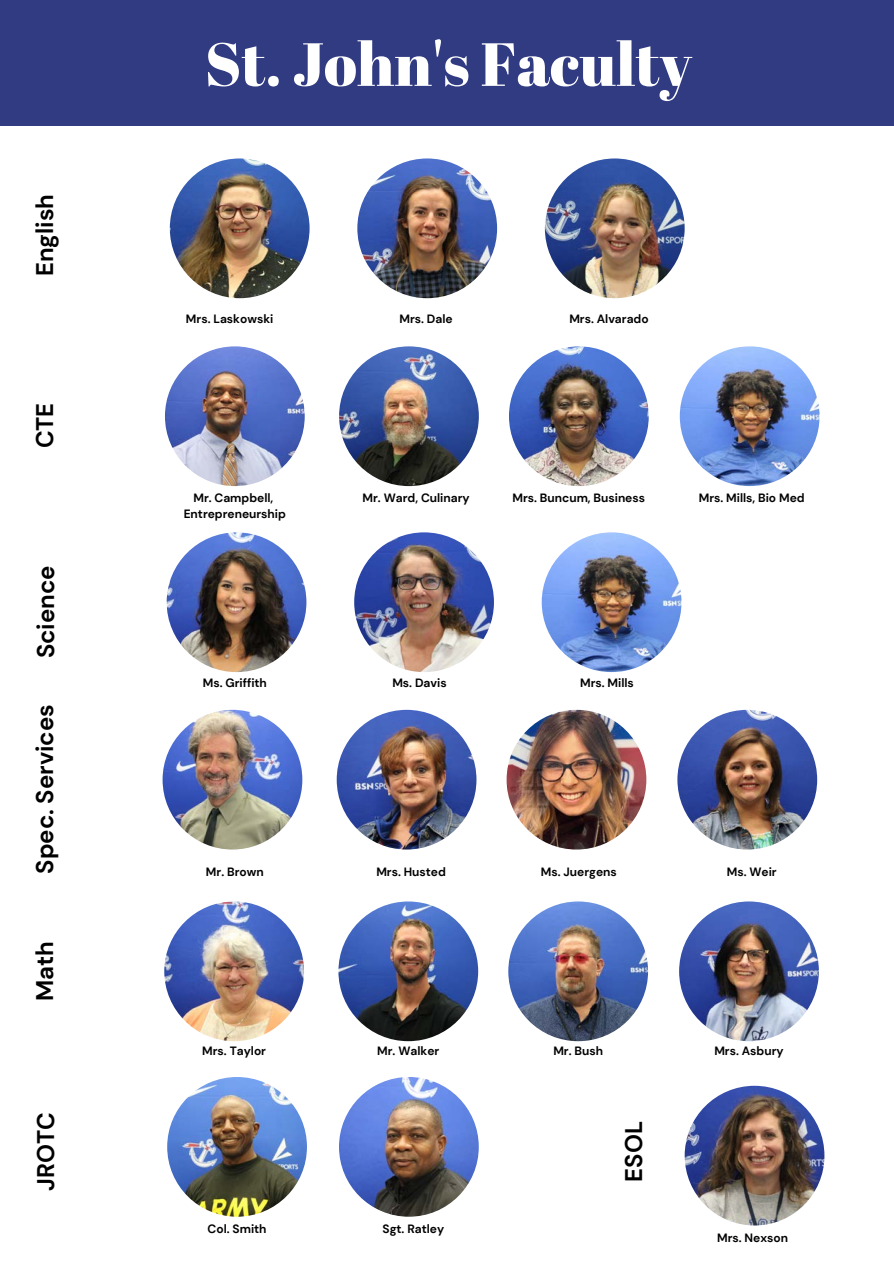
<style>
.page{position:relative;width:894px;height:1264px;background:#fff}
.page>*{position:absolute;margin:0;border:0;box-sizing:border-box;transform-origin:0 0}
.t1{font:60.75px "Abril Fatface";color:#fff}
.t2{font:47.25px "Abril Fatface";color:#fff}
.t3{font:700 24px "DM Sans";color:#000}
.t4{font:700 12px "DM Sans";color:#000}
</style>
<div class="page">
<div style="left:0;top:0;width:893px;height:126px;background:#303b82"></div>
<img style="left:339px;top:346px;width:139px;height:140px;border-radius:50%">
<img style="left:509px;top:346px;width:139px;height:140px;border-radius:50%">
<img style="left:679px;top:346px;width:140px;height:140px;border-radius:50%">
<img style="left:165px;top:346px;width:139px;height:140px;border-radius:50%">
<img style="left:167px;top:532px;width:139px;height:140px;border-radius:50%">
<img style="left:354px;top:532px;width:140px;height:140px;border-radius:50%">
<img style="left:541px;top:532px;width:140px;height:140px;border-radius:50%">
<img style="left:170px;top:158px;width:139px;height:140px;border-radius:50%">
<img style="left:357px;top:158px;width:140px;height:140px;border-radius:50%">
<img style="left:544px;top:158px;width:140px;height:140px;border-radius:50%">
<img style="left:336px;top:709px;width:140px;height:140px;border-radius:50%">
<img style="left:506px;top:709px;width:140px;height:140px;border-radius:50%">
<img style="left:677px;top:709px;width:140px;height:140px;border-radius:50%">
<img style="left:162px;top:709px;width:140px;height:140px;border-radius:50%">
<img style="left:338px;top:901px;width:140px;height:140px;border-radius:50%">
<img style="left:508px;top:901px;width:140px;height:140px;border-radius:50%">
<img style="left:679px;top:901px;width:139px;height:140px;border-radius:50%">
<img style="left:164px;top:901px;width:140px;height:140px;border-radius:50%">
<img style="left:167px;top:1076px;width:140px;height:140px;border-radius:50%">
<img style="left:339px;top:1076px;width:139px;height:140px;border-radius:50%">
<img style="left:684px;top:1085px;width:140px;height:140px;border-radius:50%">
<p class="t3" style="left:29px;top:276px;width:83px;rotate:-90deg">English</p>
<p class="t3" style="left:29px;top:448px;width:47px;rotate:-90deg">CTE</p>
<p class="t3" style="left:30px;top:658px;width:94px;rotate:-90deg">Science</p>
<p class="t3" style="left:29px;top:873px;width:171px;rotate:-90deg">Spec. Services</p>
<p class="t3" style="left:29px;top:1001px;width:61px;rotate:-90deg">Math</p>
<p class="t3" style="left:30px;top:1190px;width:80px;rotate:-90deg">JROTC</p>
<p class="t1" style="left:205px;top:22px;width:488px">St. John's Faculty</p>
<p class="t2" style="left:206px;top:57px;width:475px">St. John's High School</p>
<p class="t4" style="left:186px;top:311px;width:89px">Mrs. Laskowski</p>
<p class="t4" style="left:399px;top:311px;width:55px">Mrs. Dale</p>
<p class="t4" style="left:569px;top:311px;width:81px">Mrs. Alvarado</p>
<p class="t4" style="left:193px;top:490px;width:81px">Mr. Campbell,</p>
<p class="t4" style="left:184px;top:506px;width:104px">Entrepreneurship</p>
<p class="t4" style="left:362px;top:490px;width:109px">Mr. Ward, Culinary</p>
<p class="t4" style="left:512px;top:490px;width:134px">Mrs. Buncum, Business</p>
<p class="t4" style="left:698px;top:490px;width:107px">Mrs. Mills, Bio Med</p>
<p class="t4" style="left:203px;top:674px;width:66px">Ms. Griffith</p>
<p class="t4" style="left:392px;top:674px;width:56px">Ms. Davis</p>
<p class="t4" style="left:580px;top:674px;width:55px">Mrs. Mills</p>
<p class="t4" style="left:206px;top:864px;width:59px">Mr. Brown</p>
<p class="t4" style="left:376px;top:864px;width:71px">Mrs. Husted</p>
<p class="t4" style="left:540px;top:864px;width:77px">Ms. Juergens</p>
<p class="t4" style="left:726px;top:864px;width:51px">Ms. Weir</p>
<p class="t4" style="left:202px;top:1043px;width:65px">Mrs. Taylor</p>
<p class="t4" style="left:377px;top:1043px;width:64px">Mr. Walker</p>
<p class="t4" style="left:553px;top:1043px;width:51px">Mr. Bush</p>
<p class="t4" style="left:714px;top:1043px;width:71px">Mrs. Asbury</p>
<p class="t4" style="left:207px;top:1221px;width:60px">Col. Smith</p>
<p class="t4" style="left:382px;top:1221px;width:63px">Sgt. Ratley</p>
<p class="t3" style="left:618px;top:1181px;width:62px;rotate:-90deg">ESOL</p>
<p class="t4" style="left:717px;top:1230px;width:72px">Mrs. Nexson</p>
</div>
